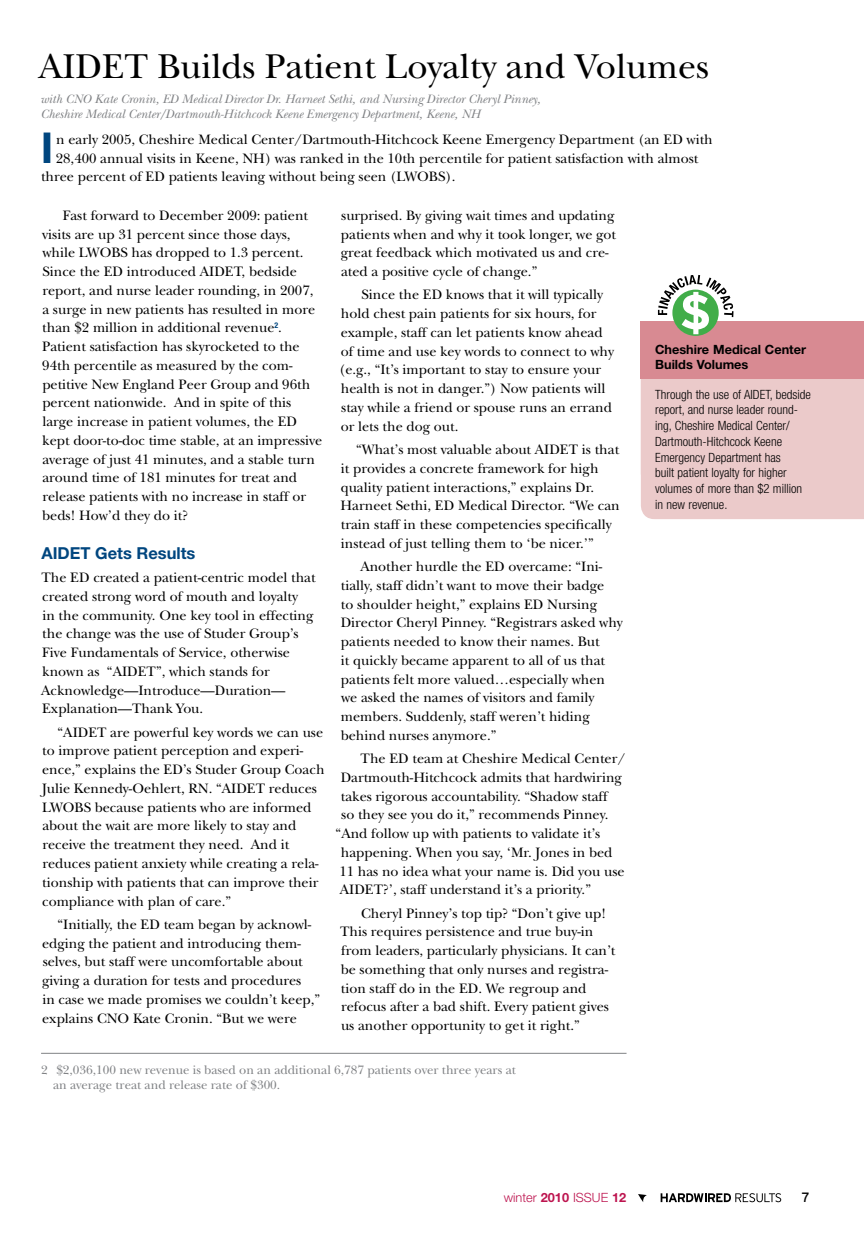
<style>
.page{position:relative;width:864px;height:1242px;background:#fff}
.page>*{position:absolute;margin:0;border:0;box-sizing:border-box;transform-origin:0 0}
.t1{font:700 42.6px "Helvetica Neue LT Std";color:#00467f}
.t2{font:36px "New Baskerville Std";color:#000}
.t3{font:700 16.5px "Helvetica Neue LT Std";color:#00467f}
.t4{font:14.25px/18.8px "New Baskerville Std";color:#000}
.t5{font:13.5px "Interstate";color:#000}
.t6{font:300 condensed 12.75px/15.8px "Helvetica Neue LT Std";color:#000}
.t7{font:italic 12.75px/15.8px "New Baskerville Std";color:#808285}
.t8{font:12.75px/15.8px "New Baskerville Std";color:#808285}
.t9{font:700 12.75px/15.8px "Helvetica Neue LT Std";color:#000}
.t10{font:300 12.75px "Helvetica Neue LT Std";color:#bd144f}
.s1{font-weight:700}
</style>
<div class="page">
<svg style="left:638px;top:1194px;width:9px;height:8px"></svg>
<svg style="left:661px;top:1193px;width:120px;height:9px"></svg>
<div style="left:641px;top:379px;width:223px;height:140px;background:#ebcaca"></div>
<div style="left:641px;top:322px;width:223px;height:57px;background:#d88a92"></div>
<svg style="left:658px;top:275px;width:76px;height:61px"></svg>
<hr style="left:41px;top:1053px;width:586px;height:1px;background:#808285">
<h2 class="t2" style="left:39px;top:45px;width:672px">AIDET Builds Patient Loyalty and Volumes</h2>
<p class="t7" style="left:40px;top:91px;width:502px">with CNO Kate Cronin, ED Medical Director Dr. Harneet Sethi, and Nursing Director Cheryl Pinney,<br>Cheshire Medical Center/Dartmouth-Hitchcock Keene Emergency Department, Keene, NH</p>
<h1 class="t1" style="left:41px;top:121px;width:14px">I</h1>
<p class="t4" style="left:56px;top:130px;width:658px">n early 2005, Cheshire Medical Center/Dartmouth-Hitchcock Keene Emergency Department (an ED with</p>
<p class="t4" style="left:56px;top:149px;width:644px">28,400 annual visits in Keene, NH) was ranked in the 10th percentile for patient satisfaction with almost</p>
<p class="t4" style="left:41px;top:167px;width:416px">three percent of ED patients leaving without being seen (LWOBS).</p>
<p class="t4" style="left:42px;top:206px;width:282px;text-indent:21px">Fast forward to December 2009: patient visits are up 31 percent since those days, while LWOBS has dropped to 1.3 percent.<br>Since the ED introduced AIDET, bedside report, and nurse leader rounding, in 2007, a surge in new patients has resulted in more than $2 million in additional revenue<sup>2</sup>.<br>Patient satisfaction has skyrocketed to the 94th percentile as measured by the com&shy;petitive New England Peer Group and 96th percent nationwide. And in spite of this large increase in patient volumes, the ED kept door-to-doc time stable, at an impressive average of just 41 minutes, and a stable turn around time of 181 minutes for treat and release patients with no increase in staff or beds! How’d they do it?</p>
<p class="t3" style="left:41px;top:543px;width:155px">AIDET Gets Results</p>
<p class="t4" style="left:41px;top:568px;width:276px">The ED created a patient-centric model that created strong word of mouth and loyalty<br>in the community. One key tool in effecting the change was the use of Studer Group’s Five Fundamentals of Service, otherwise known as “AIDET”, which stands for Acknowledge—Introduce—Duration— Explanation—Thank You.</p>
<p class="t4" style="left:42px;top:723px;width:284px;text-indent:16px">“AIDET are powerful key words we can use to improve patient perception and experi&shy;ence,” explains the ED’s Studer Group Coach Julie Kennedy-Oehlert, RN. “AIDET reduces LWOBS because patients who are informed about the wait are more likely to stay and receive the treatment they need. And it reduces patient anxiety while creating a rela&shy;tionship with patients that can improve their compliance with plan of care.”</p>
<p class="t4" style="left:42px;top:915px;width:280px;text-indent:15px">“Initially, the ED team began by acknowl&shy;edging the patient and introducing them&shy;selves, but staff were uncomfortable about giving a duration for tests and procedures<br>in case we made promises we couldn’t keep,” explains CNO Kate Cronin. “But we were</p>
<p class="t4" style="left:341px;top:206px;width:277px">surprised. By giving wait times and updating patients when and why it took longer, we got great feedback which motivated us and cre&shy;ated a positive cycle of change.”</p>
<p class="t4" style="left:339px;top:286px;width:276px;text-indent:23px">Since the ED knows that it will typically hold chest pain patients for six hours, for example, staff can let patients know ahead of time and use key words to connect to why (e.g., “It’s important to stay to ensure your health is not in danger.”) Now patients will stay while a friend or spouse runs an errand or lets the dog out.</p>
<p class="t4" style="left:341px;top:440px;width:281px;text-indent:16px">“What’s most valuable about AIDET is that it provides a concrete framework for high quality patient interactions,” explains Dr.<br>Harneet Sethi, ED Medical Director. “We can train staff in these competencies specifically instead of just telling them to ‘be nicer.’”</p>
<p class="t4" style="left:341px;top:557px;width:284px;text-indent:20px">Another hurdle the ED overcame: “Ini&shy;tially, staff didn’t want to move their badge<br>to shoulder height,” explains ED Nursing Director Cheryl Pinney. “Registrars asked why patients needed to know their names. But<br>it quickly became apparent to all of us that patients felt more valued…especially when we asked the names of visitors and family members. Suddenly, staff weren’t hiding behind nurses anymore.”</p>
<p class="t4" style="left:361px;top:749px;width:267px">The ED team at Cheshire Medical Center/</p>
<p class="t4" style="left:341px;top:768px;width:283px">Dartmouth-Hitchcock admits that hardwiring</p>
<p class="t4" style="left:341px;top:787px;width:268px">takes rigorous accountability. “Shadow staff</p>
<p class="t4" style="left:341px;top:805px;width:269px">so they see you do it,” recommends Pinney.</p>
<p class="t4" style="left:336px;top:824px;width:266px">“And follow up with patients to validate it’s</p>
<p class="t4" style="left:341px;top:843px;width:273px">happening. When you say, ‘Mr. Jones in bed</p>
<p class="t4" style="left:339px;top:862px;width:287px">11 has no idea what your name is. Did you use</p>
<p class="t4" style="left:340px;top:881px;width:253px">AIDET?’, staff understand it’s a priority.”</p>
<p class="t4" style="left:340px;top:904px;width:277px;text-indent:21px">Cheryl Pinney’s top tip? “Don’t give up!<br>This requires persistence and true buy-in from leaders, particularly physicians. It can’t be something that only nurses and registra&shy;tion staff do in the ED. We regroup and refocus after a bad shift. Every patient gives us another opportunity to get it right.”</p>
<p class="t8" style="left:53px;top:1062px;width:464px;text-indent:-12px">2 $2,036,100 new revenue is based on an additional 6,787 patients over three years at an average treat and release rate of $300.</p>
<p class="t9" style="left:655px;top:341px;width:152px">Cheshire Medical Center<br>Builds Volumes</p>
<p class="t6" style="left:655px;top:386px;width:157px">Through the use of AIDET, bedside report, and nurse leader round&shy;ing, Cheshire Medical Center/<br>Dartmouth-Hitchcock Keene<br>Emergency Department has<br>built patient loyalty for higher volumes of more than $2 million in new revenue.</p>
<p class="t10" style="left:504px;top:1190px;width:124px">winter <span class="s1">2010</span> ISSUE <span class="s1">12</span></p>
<p class="t5" style="left:802px;top:1190px;width:10px">7</p>
</div>
